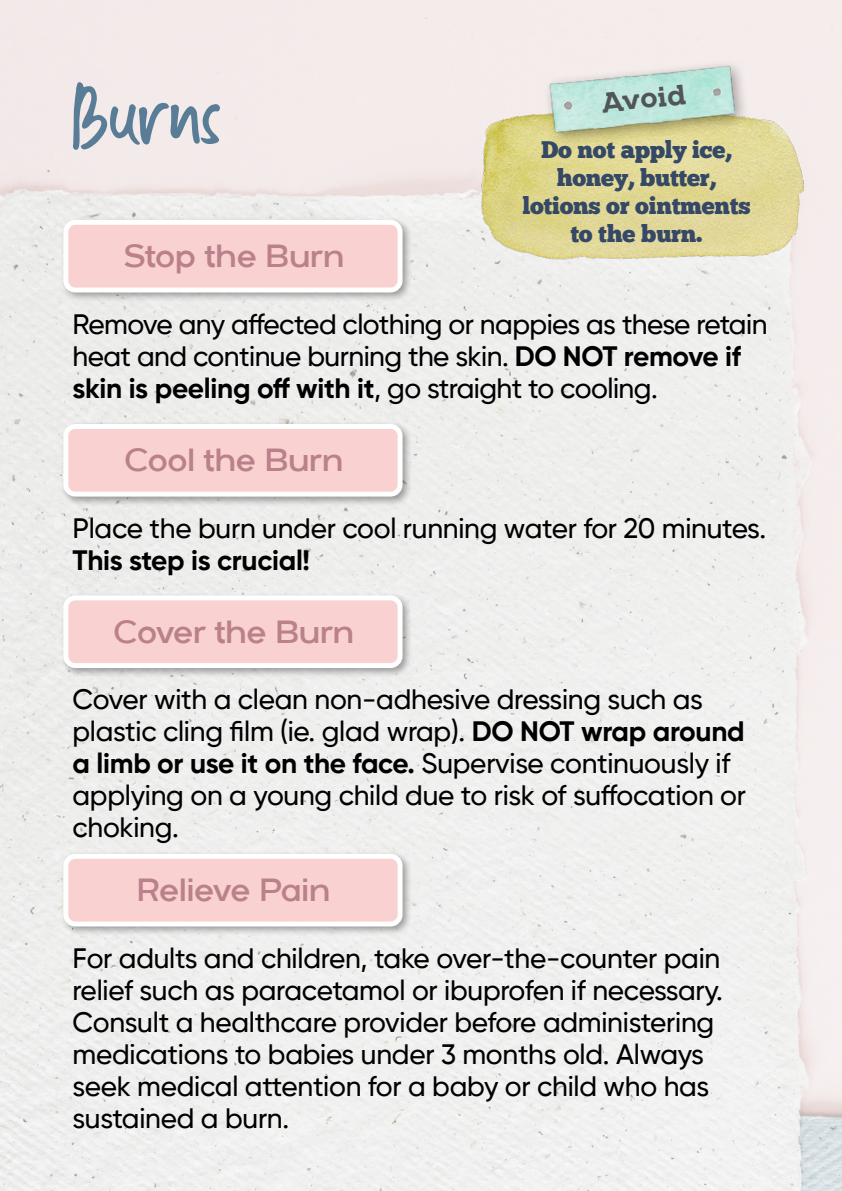
<style>
.page{position:relative;width:842px;height:1191px;background:#f0eeed}
.page>*{position:absolute;margin:0;border:0;box-sizing:border-box;transform-origin:0 0}
.t1{font:32px "Arkibal";letter-spacing:-.025em;color:#ba818b}
.t2{font:700 28.2px "Arkibal Serif";color:#515557}
.t3{font:500 28px/32px "Gilroy";letter-spacing:-.01em;color:#000}
.t4{font:700 28px "Gilroy";letter-spacing:-.01em;color:#000}
.t5{font:24px/28px "Chunk Five";letter-spacing:-.01em;color:#354865;text-align:center}
.s1{font-weight:700}
</style>
<div class="page">
<svg style="left:73px;top:82px;width:147px;height:68px;background:#c5c9d1"></svg>
<div style="left:60px;top:217px;width:353px;height:86px;background:#000;opacity:.35"></div>
<div style="left:66px;top:222px;width:334px;height:68px;background:#f8d1d0;border-radius:9px"></div>
<div style="left:63px;top:220px;width:340px;height:72px;border:5px solid #fff;border-radius:9px"></div>
<div style="left:60px;top:421px;width:353px;height:86px;background:#000;opacity:.35"></div>
<div style="left:66px;top:426px;width:334px;height:68px;background:#f8d1d0;border-radius:9px"></div>
<div style="left:63px;top:424px;width:340px;height:72px;border:5px solid #fff;border-radius:9px"></div>
<div style="left:60px;top:592px;width:353px;height:86px;background:#000;opacity:.35"></div>
<div style="left:66px;top:598px;width:334px;height:67px;background:#f8d1d0;border-radius:9px"></div>
<div style="left:63px;top:595px;width:340px;height:73px;border:5px solid #fff;border-radius:9px"></div>
<div style="left:60px;top:851px;width:353px;height:85px;background:#000;opacity:.35"></div>
<div style="left:66px;top:856px;width:334px;height:68px;background:#f8d1d0;border-radius:9px"></div>
<div style="left:63px;top:854px;width:340px;height:72px;border:5px solid #fff;border-radius:9px"></div>
<img style="left:478px;top:104px;width:331px;height:160px">
<div style="left:542px;top:58px;width:207px;height:89px;background:#000;opacity:.35"></div>
<img style="left:545px;top:58px;width:197px;height:82px">
<p class="t1" style="left:123px;top:234px;width:223px">Stop the Burn</p>
<p class="t2" style="left:599px;top:82px;width:88px;rotate:-6deg">Avoid</p>
<p class="t5" style="left:522px;top:136px;width:230px">Do not apply ice, honey, butter, lotions or ointments to the burn.</p>
<p class="t3" style="left:73px;top:308px;width:696px">Remove any affected clothing or nappies as these retain heat and continue burning the skin. <span class="s1">DO NOT remove if skin is peeling off with it</span>, go straight to cooling.</p>
<p class="t1" style="left:124px;top:438px;width:221px">Cool the Burn</p>
<p class="t3" style="left:73px;top:512px;width:695px">Place the burn under cool running water for 20 minutes.</p>
<p class="t4" style="left:73px;top:542px;width:239px">This step is crucial!</p>
<p class="t1" style="left:113px;top:609px;width:243px">Cover the Burn</p>
<p class="t3" style="left:73px;top:683px;width:675px">Cover with a clean non-adhesive dressing such as plastic cling film (ie. glad wrap). <span class="s1">DO NOT wrap around a limb or use it on the face.</span> Supervise continuously if applying on a young child due to risk of suffocation or choking.</p>
<p class="t1" style="left:137px;top:868px;width:196px">Relieve Pain</p>
<p class="t3" style="left:73px;top:941px;width:652px">For adults and children, take over-the-counter pain relief such as paracetamol or ibuprofen if necessary.<br>Consult a healthcare provider before administering medications to babies under 3 months old. Always seek medical attention for a baby or child who has sustained a burn.</p>
</div>
